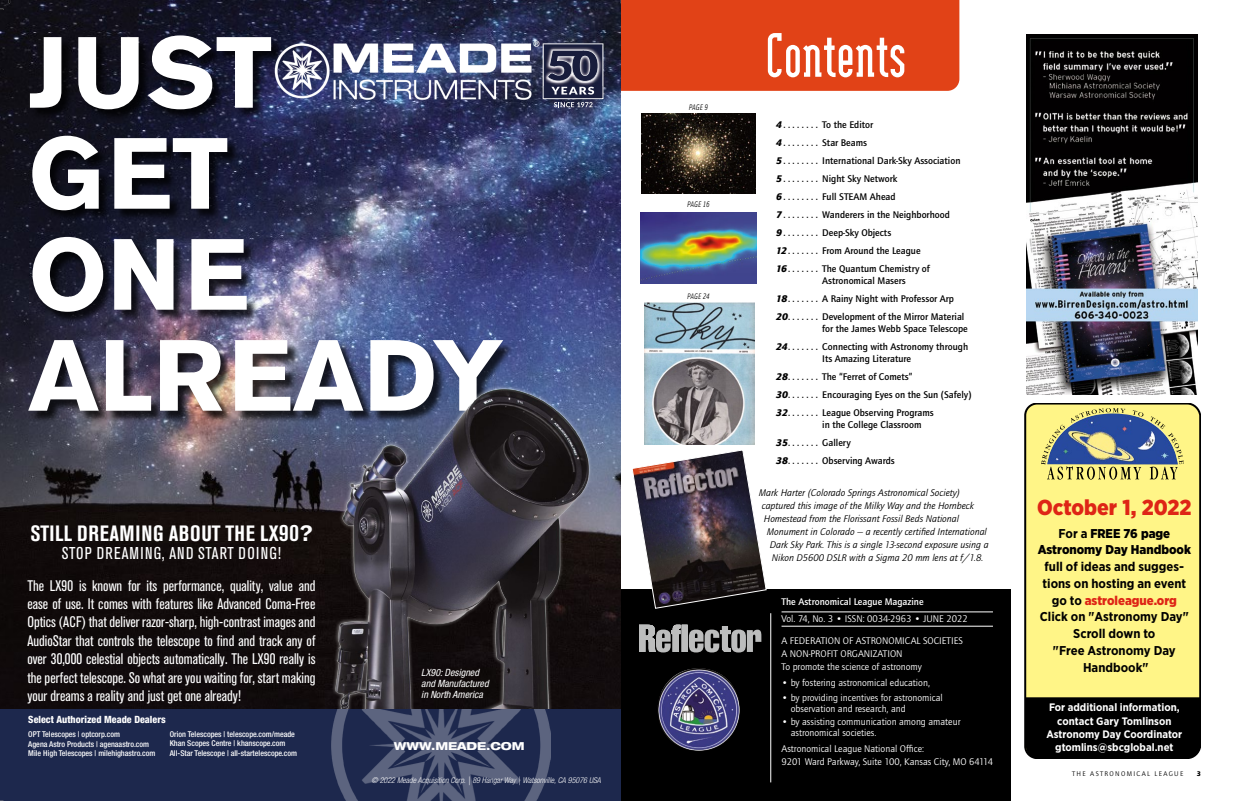
<style>
.page{position:relative;width:1242px;height:801px;background:#fff}
.page>*{position:absolute;margin:0;border:0;box-sizing:border-box;transform-origin:0 0}
.t1{font:700 100px/101px "Akzidenz Grotesk Pro";color:#fff}
.t2{font:700 75px "Modula Serif";color:#fff}
.t3{font:700 condensed 22px "Akzidenz Grotesk Pro";letter-spacing:.025em;color:#fff}
.t4{font:900 21.7px "Gotham Narrow";color:#de2516}
.t5{font:condensed 17px "Akzidenz Grotesk Pro";letter-spacing:.07em;color:#fff}
.t6{font:condensed 15.2px/18.4px "Akzidenz Grotesk Pro";color:#fff;text-align:justify}
.t7{font:700 12.8px/16.7px "Gotham Narrow";color:#000;text-align:center}
.t8{font:900 12.8px/16.7px "Gotham Narrow";color:#000;text-align:center}
.t9{font:800 expanded 11px "Helvetica Neue LT Std";color:#fff}
.t10{font:700 10.8px/14px "Gotham Narrow";color:#fff;text-align:center}
.t11{font:700 10px/18px "Quay Itc T";color:#000}
.t12{font:10px/13px "Quay Itc T";color:#fff}
.t13{font:italic 10px "Quay Itc T";color:#000}
.t14{font:italic condensed 10px/11px "Helvetica Neue LT Std";color:#fff}
.t15{font:700 10px "Quay Itc T";color:#fff}
.t16{font:800 condensed 10px "Helvetica Neue LT Std";color:#fff}
.t17{font:italic 8.1px "Solex Regular Lining";color:#000}
.t18{font:500 condensed 8px/9.6px "Helvetica Neue LT Std";color:#fff}
.t19{font:italic 300 condensed 8px "Helvetica Neue LT Std";color:#fff}
.t20{font:italic 8px "Solex Regular Lining";color:#000}
.t21{font:7px "Quay Itc T";letter-spacing:.19em;color:#000}
.t22{font:900 7px "Quay Itc T";color:#000}
.s1{font-size:24px}
.s2{font-stretch:normal}
.s3{font-weight:900;font-style:italic}
.s4{font-weight:700}
.s5{font-weight:900;color:#de2516}
</style>
<div class="page">
<div style="left:622px;top:590px;width:389px;height:211px;background:#000"></div>
<hr style="left:782px;top:626px;width:211px;height:1px;background:#fff">
<hr style="left:782px;top:611px;width:211px;height:1px;background:#fff">
<svg style="left:639px;top:625px;width:122px;height:27px"></svg>
<img style="left:658px;top:668px;width:82px;height:83px;border-radius:41px">
<hr style="left:770px;top:613px;width:1px;height:169px;background:#fff">
<img style="left:644px;top:302px;width:110px;height:143px">
<img style="left:641px;top:114px;width:115px;height:79px">
<img style="left:641px;top:212px;width:115px;height:72px">
<img style="left:0;top:0;width:621px;height:710px">
<div style="left:30px;top:37px;width:485px;height:386px;background:#000;opacity:.75"></div>
<img style="left:325px;top:372px;width:296px;height:338px">
<div style="left:0;top:710px;width:621px;height:91px;background:#1d284d"></div>
<img style="left:331px;top:710px;width:219px;height:91px">
<img style="left:249px;top:37px;width:316px;height:67px">
<svg style="left:543px;top:43px;width:60px;height:64px;background:#50536b"></svg>
<div style="left:621px;top:0;width:338px;height:91px;background:#e14217"></div>
<img style="left:1027px;top:34px;width:171px;height:360px">
<div style="left:1025px;top:404px;width:175px;height:354px;background:#fff587;border-radius:12px"></div>
<div style="left:1025px;top:403px;width:176px;height:356px;border:2px solid #000;border-radius:12px"></div>
<div style="left:1026px;top:697px;width:174px;height:62px;background:#000"></div>
<img style="left:1144px;top:419px;width:6px;height:45px">
<img style="left:1041px;top:408px;width:103px;height:72px">
<svg style="left:1150px;top:416px;width:34px;height:63px"></svg>
<svg style="left:632px;top:450px;width:134px;height:159px"></svg>
<h1 class="t1" style="left:28px;top:21px;width:476px">JUST<br>GET<br>ONE<br>ALREADY</h1>
<h3 class="t3" style="left:31px;top:519px;width:283px">STILL DREAMING ABOUT THE LX<span class="s1">90</span><span class="s2">?</span></h3>
<h3 class="t5" style="left:62px;top:542px;width:221px">STOP DREAMING, AND START DOING!</h3>
<p class="t6" style="left:27px;top:576px;width:290px">The LX90 is known for its performance, quality, value and ease of use. It comes with features like Advanced Coma-Free Optics (ACF) that deliver razor-sharp, high-contrast images and AudioStar that controls the telescope to find and track any of over 30,000 celestial objects automatically. The LX90 really is the perfect telescope. So what are you waiting for, start making your dreams a reality and just get one already!</p>
<p class="t16" style="left:28px;top:713px;width:139px">Select Authorized Meade Dealers</p>
<p class="t18" style="left:28px;top:729px;width:129px">OPT Telescopes | optcorp.com<br>Agena Astro Products | agenaastro.com<br>Mile High Telescopes | milehighastro.com</p>
<p class="t18" style="left:170px;top:729px;width:129px">Orion Telescopes | telescope.com/meade<br>Khan Scopes Centre | khanscope.com<br>All-Star Telescope | all-startelescope.com</p>
<p class="t14" style="left:421px;top:667px;width:69px">LX90: Designed and Manufactured in North America</p>
<p class="t9" style="left:394px;top:739px;width:132px">WWW.MEADE.COM</p>
<p class="t19" style="left:371px;top:775px;width:231px">© 2022 Meade Acquisition Corp. | 89 Hangar Way | Watsonville, CA 95076 USA</p>
<p class="t17" style="left:689px;top:102px;width:21px">PAGE 9</p>
<p class="t17" style="left:687px;top:199px;width:24px">PAGE 16</p>
<p class="t20" style="left:687px;top:291px;width:24px">PAGE 24</p>
<h2 class="t2" style="left:765px;top:22px;width:143px">Contents</h2>
<p class="t11" style="left:776px;top:116px;width:186px"><span class="s3">4</span> . . . . . . . . To the Editor<br><span class="s3">4</span> . . . . . . . . Star Beams<br><span class="s3">5</span> . . . . . . . . International Dark-Sky Association<br><span class="s3">5</span> . . . . . . . . Night Sky Network<br><span class="s3">6</span> . . . . . . . . Full STEAM Ahead<br><span class="s3">7</span> . . . . . . . . Wanderers in the Neighborhood<br><span class="s3">9</span> . . . . . . . . Deep-Sky Objects<br><span class="s3">12</span> . . . . . . . From Around the League<br><span class="s3">16</span> . . . . . . . The Quantum Chemistry of</p>
<p class="t11" style="left:776px;top:272px;width:190px;text-indent:46px">Astronomical Masers<br><span class="s3">18</span> . . . . . . . A Rainy Night with Professor Arp<br><span class="s3">20</span> . . . . . . . Development of the Mirror Material</p>
<p class="t11" style="left:776px;top:320px;width:193px;text-align:right">for the James Webb Space Telescope<br><span class="s3">24</span> . . . . . . . Connecting with Astronomy through</p>
<p class="t11" style="left:776px;top:350px;width:197px;text-indent:46px">Its Amazing Literature<br><span class="s3">28</span> . . . . . . . The “Ferret of Comets”<br><span class="s3">30</span> . . . . . . . Encouraging Eyes on the Sun (Safely)<br><span class="s3">32</span> . . . . . . . League Observing Programs</p>
<p class="t11" style="left:776px;top:416px;width:147px;text-indent:46px">in the College Classroom<br><span class="s3">35</span> . . . . . . . Gallery<br><span class="s3">38</span> . . . . . . . Observing Awards</p>
<p class="t13" style="left:759px;top:487px;width:203px">Mark Harter (Colorado Springs Astronomical Society)</p>
<p class="t13" style="left:762px;top:500px;width:214px">captured this image of the Milky Way and the Hornbeck</p>
<p class="t13" style="left:764px;top:513px;width:197px">Homestead from the Florissant Fossil Beds National</p>
<p class="t13" style="left:767px;top:526px;width:222px">Monument in Colorado — a recently certified International</p>
<p class="t13" style="left:770px;top:539px;width:220px">Dark Sky Park. This is a single 13-second exposure using a</p>
<p class="t13" style="left:772px;top:552px;width:213px">Nikon D5600 DSLR with a Sigma 20 mm lens at f/1.8.</p>
<p class="t15" style="left:782px;top:596px;width:144px">The Astronomical League Magazine</p>
<p class="t12" style="left:782px;top:612px;width:188px">Vol. 74, No. 3 • ISSN: 0034-2963 • JUNE 2022</p>
<p class="t12" style="left:782px;top:634px;width:183px">A FEDERATION OF ASTRONOMICAL SOCIETIES<br>A NON-PROFIT ORGANIZATION<br>To promote the science of astronomy</p>
<p class="t12" style="left:782px;top:676px;width:150px">• by fostering astronomical education,</p>
<p class="t12" style="left:791px;top:692px;width:154px;line-height:11px;text-indent:-9px">• by providing incentives for astronomical observation and research, and</p>
<p class="t12" style="left:791px;top:716px;width:171px;line-height:11px;text-indent:-9px">• by assisting communication among amateur astronomical societies.</p>
<p class="t12" style="left:782px;top:742px;width:213px">Astronomical League National Office:<br>9201 Ward Parkway, Suite 100, Kansas City, MO 64114</p>
<h3 class="t4" style="left:1037px;top:493px;width:156px">October 1, 2022</h3>
<p class="t8" style="left:1038px;top:525px;width:155px"><span class="s4">For a</span> FREE 76 page<br>Astronomy Day Handbook</p>
<p class="t7" style="left:1040px;top:558px;width:150px">full of ideas and sugges&shy;tions on hosting an event go to <span class="s5">astroleague.org<br></span>Click on "Astronomy Day"<br>Scroll down to<br>"Free Astronomy Day<br>Handbook"</p>
<p class="t10" style="left:1049px;top:700px;width:132px">For additional information, contact Gary Tomlinson</p>
<p class="t10" style="left:1047px;top:728px;width:137px;line-height:13px">Astronomy Day Coordinator gtomlins@sbcglobal.net</p>
<p class="t21" style="left:1072px;top:769px;width:113px">THE ASTRONOMICAL LEAGUE</p>
<p class="t22" style="left:1197px;top:769px;width:6px">3</p>
</div>
